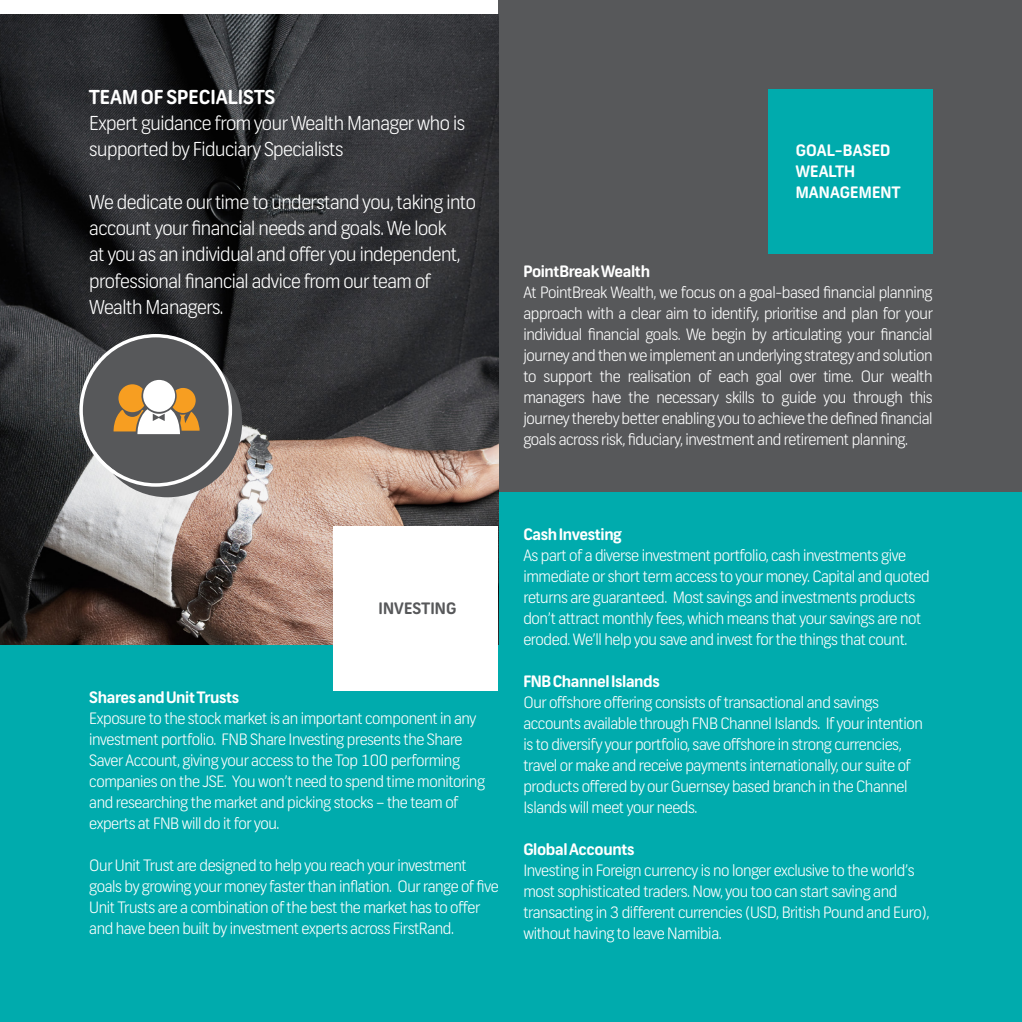
<style>
.page{position:relative;width:1022px;height:1022px;background:#fff}
.page>*{position:absolute;margin:0;border:0;box-sizing:border-box;transform-origin:0 0}
.t1{font:300 19.25px/26.2px "FNB Sans";letter-spacing:-.025em;color:#fff}
.t2{font:700 19.25px "FNB Sans";color:#fff}
.t3{font:300 15.75px/21px "FNB Sans";letter-spacing:-.025em;color:#fff}
.t4{font:700 15.75px "FNB Sans";letter-spacing:-.025em;color:#fff}
.t5{font:700 15.75px "FNB Sans";letter-spacing:.01em;color:#fff}
.t6{font:700 15.75px "FNB Sans";letter-spacing:.01em;color:#57585a}
</style>
<div class="page">
<div style="left:0;top:461px;width:1022px;height:561px;background:#00abad"></div>
<div style="left:499px;top:0;width:523px;height:491px;background:#57585a"></div>
<div style="left:768px;top:89px;width:165px;height:165px;background:#00abad"></div>
<img style="left:0;top:15px;width:498px;height:630px">
<div style="left:333px;top:526px;width:165px;height:165px;background:#fff"></div>
<svg style="left:79px;top:334px;width:170px;height:163px;background:#7c766f"></svg>
<p class="t2" style="left:89px;top:85px;width:188px">TEAM OF SPECIALISTS</p>
<p class="t1" style="left:89px;top:110px;width:377px">Expert guidance from your Wealth Manager who is supported by Fiduciary Specialists</p>
<p class="t1" style="left:89px;top:189px;width:388px">We dedicate our time to understand you, taking into account your financial needs and goals. We look<br>at you as an individual and offer you independent, professional financial advice from our team of</p>
<p class="t1" style="left:89px;top:294px;width:136px">Wealth Managers.</p>
<p class="t5" style="left:796px;top:140px;width:96px">GOAL-BASED</p>
<p class="t4" style="left:796px;top:161px;width:61px">WEALTH</p>
<p class="t5" style="left:796px;top:182px;width:106px">MANAGEMENT</p>
<p class="t4" style="left:523px;top:261px;width:128px">PointBreak Wealth</p>
<p class="t3" style="left:523px;top:282px;width:411px;text-align:justify">At PointBreak Wealth, we focus on a goal-based financial planning approach with a clear aim to identify, prioritise and plan for your individual financial goals. We begin by articulating your financial journey and then we implement an underlying strategy and solution to support the realisation of each goal over time. Our wealth managers have the necessary skills to guide you through this journey thereby better enabling you to achieve the defined financial goals across risk, fiduciary, investment and retirement planning.</p>
<p class="t6" style="left:378px;top:599px;width:79px">INVESTING</p>
<p class="t4" style="left:89px;top:687px;width:151px">Shares and Unit Trusts</p>
<p class="t3" style="left:89px;top:707px;width:397px">Exposure to the stock market is an important component in any investment portfolio. FNB Share Investing presents the Share Saver Account, giving your access to the Top 100 performing companies on the JSE. You won’t need to spend time monitoring and researching the market and picking stocks – the team of experts at FNB will do it for you.</p>
<p class="t3" style="left:89px;top:854px;width:411px">Our Unit Trust are designed to help you reach your investment goals by growing your money faster than inflation. Our range of five Unit Trusts are a combination of the best the market has to offer and have been built by investment experts across FirstRand.</p>
<p class="t4" style="left:523px;top:525px;width:100px">Cash Investing</p>
<p class="t3" style="left:523px;top:545px;width:408px">As part of a diverse investment portfolio, cash investments give immediate or short term access to your money. Capital and quoted returns are guaranteed. Most savings and investments products don’t attract monthly fees, which means that your savings are not eroded. We’ll help you save and invest for the things that count.</p>
<p class="t4" style="left:523px;top:672px;width:138px">FNB Channel Islands</p>
<p class="t3" style="left:523px;top:692px;width:401px">Our offshore offering consists of transactional and savings accounts available through FNB Channel Islands. If your intention is to diversify your portfolio, save offshore in strong currencies, travel or make and receive payments internationally, our suite of products offered by our Guernsey based branch in the Channel Islands will meet your needs.</p>
<p class="t4" style="left:523px;top:840px;width:113px">Global Accounts</p>
<p class="t3" style="left:523px;top:860px;width:407px">Investing in Foreign currency is no longer exclusive to the world’s most sophisticated traders. Now, you too can start saving and transacting in 3 different currencies (USD, British Pound and Euro), without having to leave Namibia.</p>
</div>
